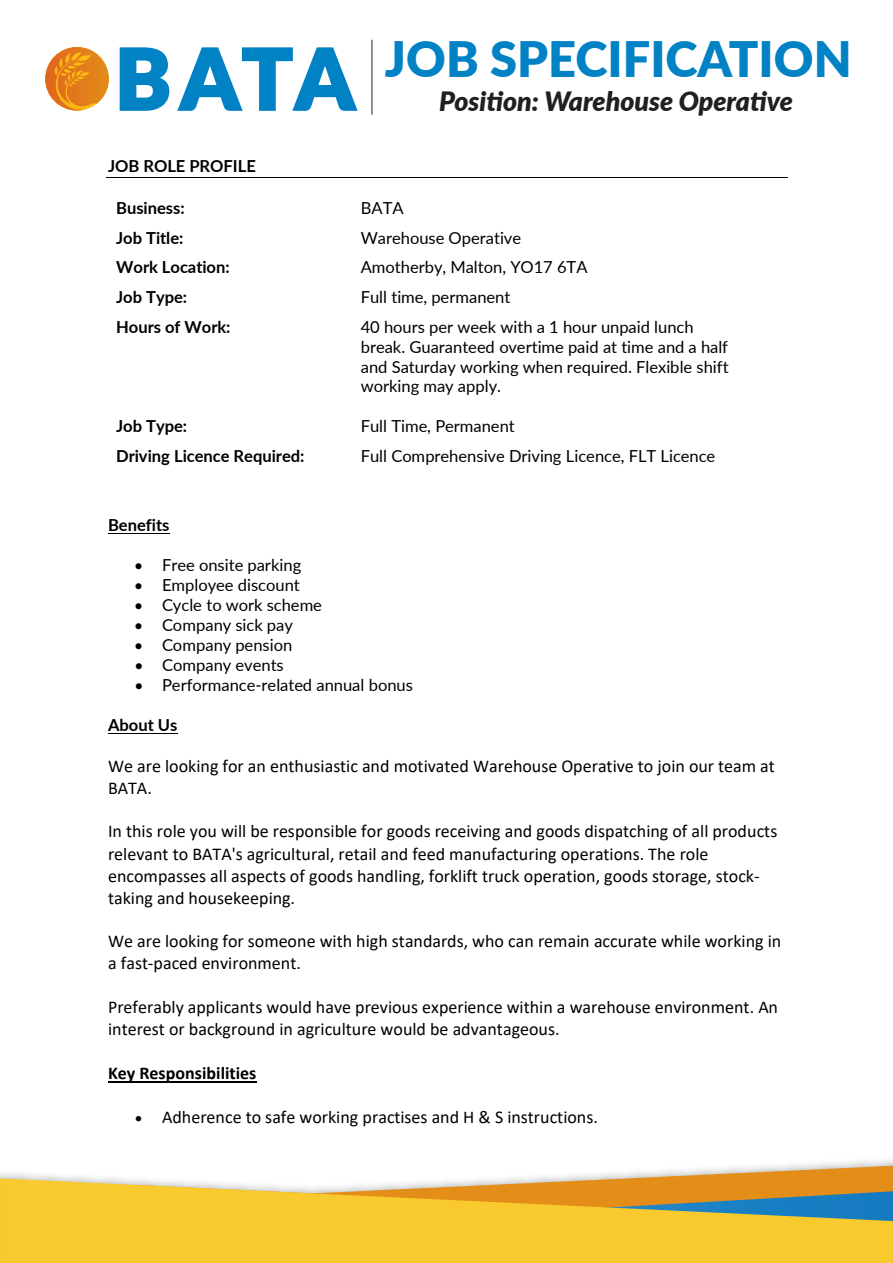
<style>
.page{position:relative;width:893px;height:1263px;background:#fff}
.page>*{position:absolute;margin:0;border:0;box-sizing:border-box;transform-origin:0 0}
.t1{font:900 48.9px "Lato";color:#0082c5}
.t2{font:italic 900 26.7px "Lato";color:#231f20}
.t3{font:18px/21.9px "Calibri";color:#000}
.t4{font:700 18px "Calibri";color:#000}
.t5{font:16.5px/20.1px "Lato";color:#000}
.t6{font:700 16.5px/29.8px "Lato";color:#000}
</style>
<div class="page">
<hr style="left:106px;top:177px;width:681px;height:1px;background:#000">
<hr style="left:108px;top:533px;width:61px;height:1px;background:#000">
<hr style="left:108px;top:733px;width:69px;height:1px;background:#000">
<hr style="left:108px;top:1081px;width:148px;height:1px;background:#000">
<svg style="left:45px;top:47px;width:64px;height:64px"></svg>
<svg style="left:120px;top:47px;width:49px;height:64px"></svg>
<svg style="left:177px;top:47px;width:181px;height:64px"></svg>
<hr style="left:372px;top:40px;width:1px;height:75px;background:#231f20">
<svg style="left:632px;top:1166px;width:261px;height:7px"></svg>
<svg style="left:0;top:1173px;width:893px;height:90px;background:#e4bc41"></svg>
<svg style="left:0;top:1173px;width:312px;height:60px;background:#f6d256"></svg>
<h1 class="t1" style="left:385px;top:23px;width:468px">JOB SPECIFICATION</h1>
<h2 class="t2" style="left:439px;top:82px;width:355px">Position: Warehouse Operative</h2>
<p class="t6" style="left:108px;top:151px;width:149px">JOB ROLE PROFILE</p>
<p class="t6" style="left:116px;top:192px;width:70px">Business:</p>
<p class="t5" style="left:361px;top:197px;width:44px">BATA</p>
<p class="t6" style="left:116px;top:222px;width:69px">Job Title:</p>
<p class="t5" style="left:361px;top:227px;width:162px">Warehouse Operative</p>
<p class="t6" style="left:116px;top:252px;width:115px">Work Location:</p>
<p class="t5" style="left:361px;top:257px;width:228px">Amotherby, Malton, YO17 6TA</p>
<p class="t6" style="left:116px;top:282px;width:116px">Job Type:<br>Hours of Work:</p>
<p class="t5" style="left:361px;top:282px;width:335px;line-height:29.7px">Full time, permanent<br>40 hours per week with a 1 hour unpaid lunch</p>
<p class="t5" style="left:361px;top:336px;width:369px;text-align:justify">break. Guaranteed overtime paid at time and a half and Saturday working when required. Flexible shift working may apply.</p>
<p class="t6" style="left:116px;top:410px;width:190px">Job Type:<br>Driving Licence Required:</p>
<p class="t5" style="left:361px;top:410px;width:356px;line-height:29.7px">Full Time, Permanent<br>Full Comprehensive Driving Licence, FLT Licence</p>
<p class="t6" style="left:108px;top:509px;width:63px">Benefits</p>
<p class="t5" style="left:162px;top:554px;width:252px">Free onsite parking<br>Employee discount<br>Cycle to work scheme<br>Company sick pay<br>Company pension<br>Company events<br>Performance-related annual bonus</p>
<p class="t6" style="left:108px;top:709px;width:71px">About Us</p>
<p class="t3" style="left:108px;top:754px;width:668px">We are looking for an enthusiastic and motivated Warehouse Operative to join our team at<br>BATA.</p>
<p class="t3" style="left:108px;top:820px;width:671px">In this role you will be responsible for goods receiving and goods dispatching of all products relevant to BATA's agricultural, retail and feed manufacturing operations. The role encompasses all aspects of goods handling, forklift truck operation, goods storage, stock&shy;taking and housekeeping.</p>
<p class="t3" style="left:108px;top:930px;width:675px">We are looking for someone with high standards, who can remain accurate while working in a fast-paced environment.</p>
<p class="t3" style="left:108px;top:996px;width:672px">Preferably applicants would have previous experience within a warehouse environment. An interest or background in agriculture would be advantageous.</p>
<p class="t4" style="left:108px;top:1060px;width:150px">Key Responsibilities</p>
<p class="t3" style="left:162px;top:1106px;width:437px">Adherence to safe working practises and H &amp; S instructions.</p>
</div>
